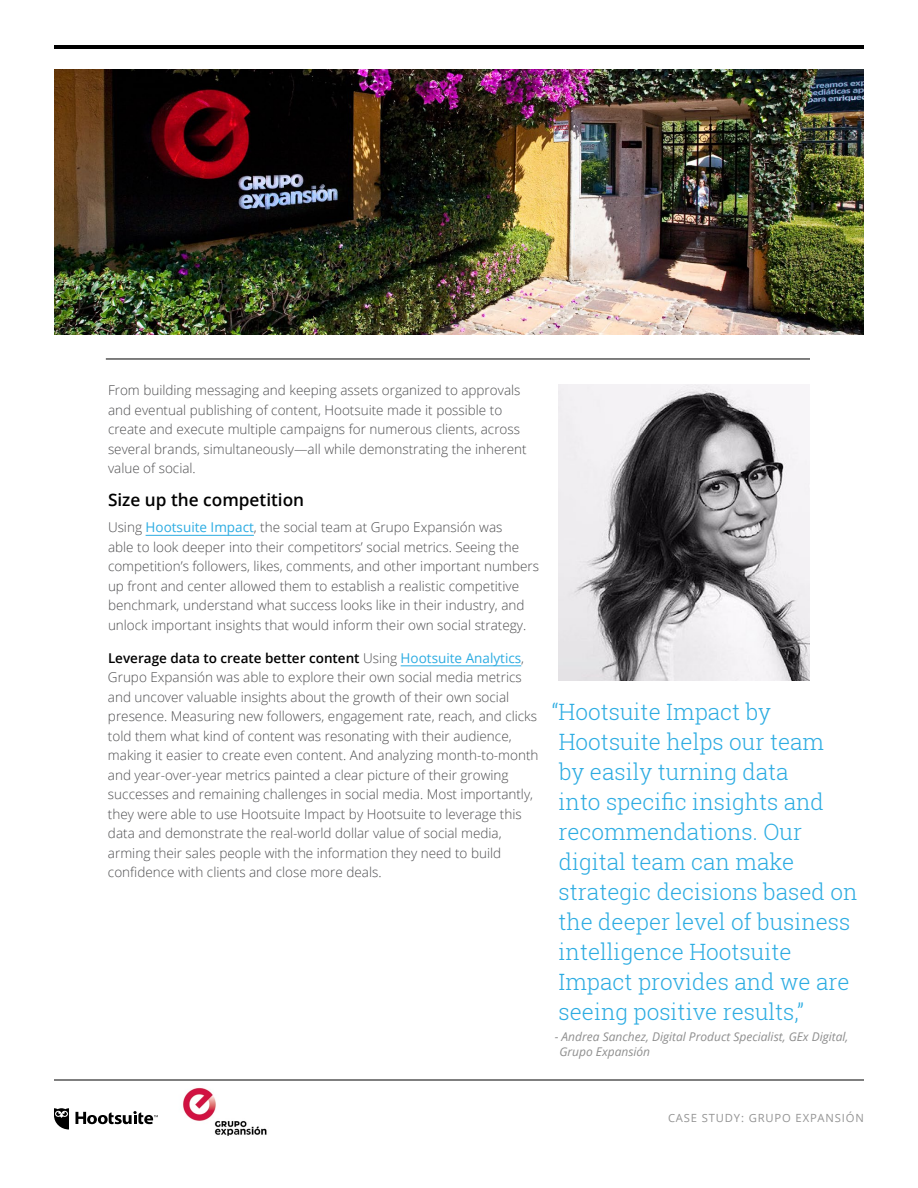
<style>
.page{position:relative;width:918px;height:1188px;background:#fff}
.page>*{position:absolute;margin:0;border:0;box-sizing:border-box;transform-origin:0 0}
.t1{font:300 22.5px/30px "Roboto Slab";color:#2cace2}
.t2{font:600 17.25px "Open Sans";color:#000}
.t3{font:300 13.5px/19.5px "Open Sans";color:#4d4d4f}
.t4{font:italic 12px/14.4px "Open Sans";color:#8e8e8e}
.t5{font:11.25px "Open Sans";letter-spacing:.075em;color:#949494}
.s1{font-weight:400;color:#2cace2}
.s2{font-weight:600;color:#000}
</style>
<div class="page">
<hr style="left:54px;top:1080px;width:810px;height:1px;background:#000">
<svg style="left:76px;top:1111px;width:82px;height:13px"></svg>
<svg style="left:54px;top:1108px;width:15px;height:22px"></svg>
<hr style="left:54px;top:45px;width:810px;height:4px;background:#000">
<hr style="left:106px;top:359px;width:704px;height:1px;background:#000">
<img style="left:183px;top:1087px;width:84px;height:49px">
<img style="left:54px;top:69px;width:810px;height:266px">
<hr style="left:146px;top:535px;width:108px;height:1px;background:#2cace2">
<hr style="left:401px;top:665px;width:120px;height:1px;background:#2cace2">
<img style="left:558px;top:385px;width:252px;height:295px">
<p class="t3" style="left:108px;top:380px;width:420px">From building messaging and keeping assets organized to approvals and eventual publishing of content, Hootsuite made it possible to create and execute multiple campaigns for numerous clients, across several brands, simultaneously—all while demonstrating the inherent value of social.</p>
<p class="t2" style="left:108px;top:488px;width:198px">Size up the competition</p>
<p class="t3" style="left:108px;top:517px;width:433px">Using <span class="s1">Hootsuite Impact</span>, the social team at Grupo Expansión was<br>able to look deeper into their competitors’ social metrics. Seeing the competition’s followers, likes, comments, and other important numbers up front and center allowed them to establish a realistic competitive benchmark, understand what success looks like in their industry, and unlock important insights that would inform their own social strategy.</p>
<p class="t3" style="left:108px;top:648px;width:432px"><span class="s2">Leverage data to create better content</span> Using <span class="s1">Hootsuite Analytics</span>, Grupo Expansión was able to explore their own social media metrics and uncover valuable insights about the growth of their own social presence. Measuring new followers, engagement rate, reach, and clicks told them what kind of content was resonating with their audience, making it easier to create even content. And analyzing month-to-month and year-over-year metrics painted a clear picture of their growing successes and remaining challenges in social media. Most importantly, they were able to use Hootsuite Impact by Hootsuite to leverage this data and demonstrate the real-world dollar value of social media, arming their sales people with the information they need to build confidence with clients and close more deals.</p>
<p class="t1" style="left:552px;top:696px;width:307px">“Hootsuite Impact by<br>Hootsuite helps our team<br>by easily turning data<br>into specific insights and recommendations. Our digital team can make strategic decisions based on the deeper level of business intelligence Hootsuite<br>Impact provides and we are seeing positive results,”</p>
<p class="t4" style="left:559px;top:1029px;width:291px;text-indent:-5px">- Andrea Sanchez, Digital Product Specialist, GEx Digital,<br>Grupo Expansión</p>
<p class="t5" style="left:668px;top:1110px;width:197px">CASE STUDY: GRUPO EXPANSIÓN</p>
</div>
